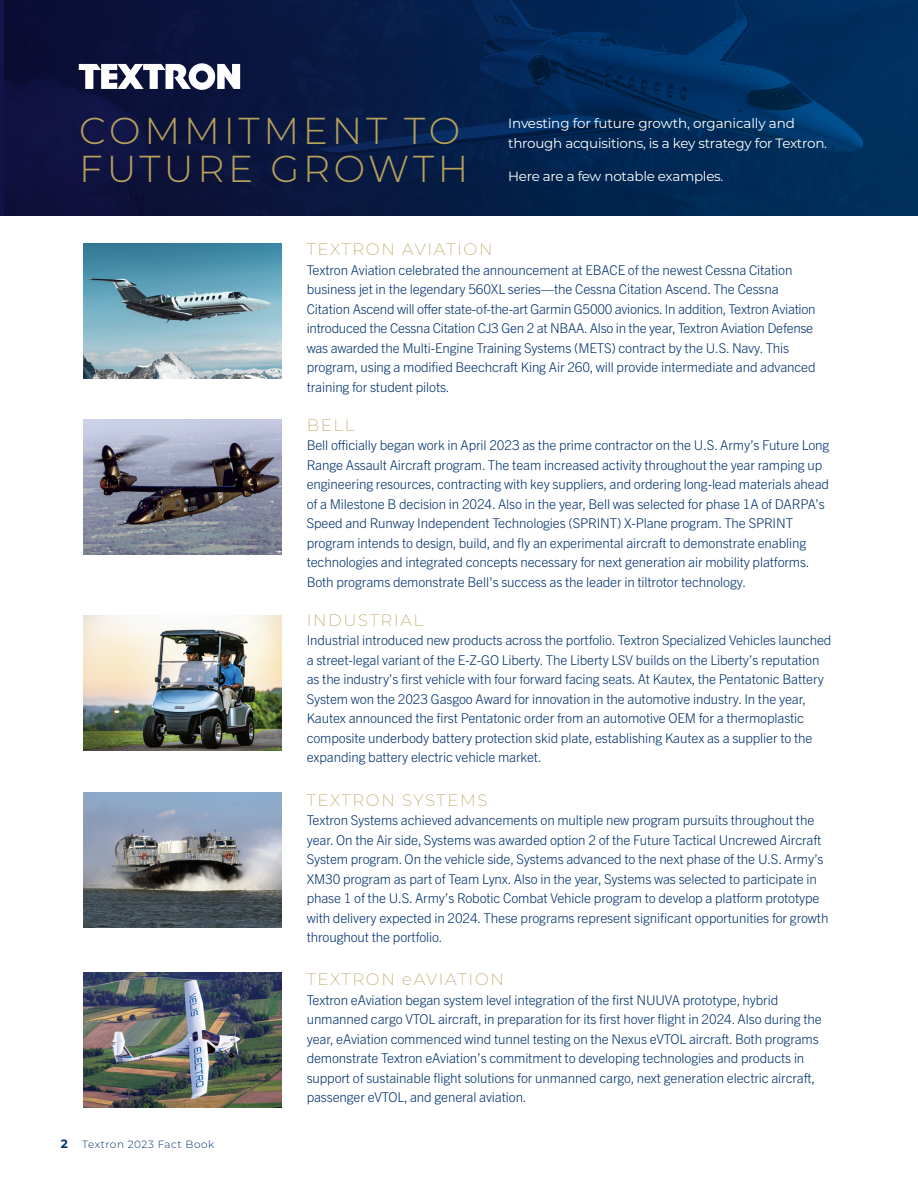
<style>
.page{position:relative;width:918px;height:1188px;background:#fff}
.page>*{position:absolute;margin:0;border:0;box-sizing:border-box;transform-origin:0 0}
.t1{font:300 37.5px/37.5px "Montserrat";letter-spacing:.1em;color:#b6a15c}
.t2{font:200 16.5px "Montserrat";letter-spacing:.1em;color:#b6a15c}
.t3{font:300 13.5px/19.5px "Trade Gothic Next LT Pro";letter-spacing:-.01em;color:#00306d}
.t4{font:13.5px/19.5px "Montserrat";letter-spacing:-.02em;color:#fff}
.t5{font:700 12px "Montserrat";color:#00306d}
.t6{font:300 10.5px "Montserrat";letter-spacing:.05em;color:#00306d}
</style>
<div class="page">
<img style="left:84px;top:243px;width:198px;height:135px">
<img style="left:84px;top:615px;width:198px;height:135px">
<img style="left:84px;top:973px;width:198px;height:135px">
<img style="left:84px;top:793px;width:198px;height:135px">
<img style="left:84px;top:420px;width:198px;height:135px">
<img style="left:4px;top:0;width:914px;height:216px">
<svg style="left:79px;top:63px;width:161px;height:27px"></svg>
<p class="t1" style="left:79px;top:111px;width:391px">COMMITMENT TO<br>FUTURE GROWTH</p>
<p class="t4" style="left:508px;top:113px;width:320px">Investing for future growth, organically and through acquisitions, is a key strategy for Textron.</p>
<p class="t4" style="left:508px;top:166px;width:217px">Here are a few notable examples.</p>
<p class="t5" style="left:61px;top:1135px;width:9px">2</p>
<p class="t6" style="left:82px;top:1137px;width:133px">Textron 2023 Fact Book</p>
<p class="t2" style="left:307px;top:238px;width:187px">TEXTRON AVIATION</p>
<p class="t3" style="left:307px;top:259px;width:510px">Textron Aviation celebrated the announcement at EBACE of the newest Cessna Citation business jet in the legendary 560XL series—the Cessna Citation Ascend. The Cessna Citation Ascend will offer state-of-the-art Garmin G5000 avionics. In addition, Textron Aviation introduced the Cessna Citation CJ3 Gen 2 at NBAA. Also in the year, Textron Aviation Defense was awarded the Multi-Engine Training Systems (METS) contract by the U.S. Navy. This program, using a modified Beechcraft King Air 260, will provide intermediate and advanced training for student pilots.</p>
<p class="t2" style="left:307px;top:414px;width:49px">BELL</p>
<p class="t3" style="left:307px;top:435px;width:524px">Bell officially began work in April 2023 as the prime contractor on the U.S. Army’s Future Long Range Assault Aircraft program. The team increased activity throughout the year ramping up engineering resources, contracting with key suppliers, and ordering long-lead materials ahead of a Milestone B decision in 2024. Also in the year, Bell was selected for phase 1A of DARPA’s Speed and Runway Independent Technologies (SPRINT) X-Plane program. The SPRINT program intends to design, build, and fly an experimental aircraft to demonstrate enabling technologies and integrated concepts necessary for next generation air mobility platforms.<br>Both programs demonstrate Bell’s success as the leader in tiltrotor technology.</p>
<p class="t2" style="left:307px;top:609px;width:118px">INDUSTRIAL</p>
<p class="t3" style="left:307px;top:630px;width:526px">Industrial introduced new products across the portfolio. Textron Specialized Vehicles launched a street-legal variant of the E-Z-GO Liberty. The Liberty LSV builds on the Liberty’s reputation as the industry’s first vehicle with four forward facing seats. At Kautex, the Pentatonic Battery System won the 2023 Gasgoo Award for innovation in the automotive industry. In the year, Kautex announced the first Pentatonic order from an automotive OEM for a thermoplastic composite underbody battery protection skid plate, establishing Kautex as a supplier to the expanding battery electric vehicle market.</p>
<p class="t2" style="left:307px;top:789px;width:182px">TEXTRON SYSTEMS</p>
<p class="t3" style="left:307px;top:809px;width:523px">Textron Systems achieved advancements on multiple new program pursuits throughout the year. On the Air side, Systems was awarded option 2 of the Future Tactical Uncrewed Aircraft System program. On the vehicle side, Systems advanced to the next phase of the U.S. Army’s XM30 program as part of Team Lynx. Also in the year, Systems was selected to participate in phase 1 of the U.S. Army’s Robotic Combat Vehicle program to develop a platform prototype with delivery expected in 2024. These programs represent significant opportunities for growth throughout the portfolio.</p>
<p class="t2" style="left:307px;top:968px;width:199px">TEXTRON eAVIATION</p>
<p class="t3" style="left:307px;top:989px;width:517px">Textron eAviation began system level integration of the first NUUVA prototype, hybrid unmanned cargo VTOL aircraft, in preparation for its first hover flight in 2024. Also during the year, eAviation commenced wind tunnel testing on the Nexus eVTOL aircraft. Both programs demonstrate Textron eAviation’s commitment to developing technologies and products in support of sustainable flight solutions for unmanned cargo, next generation electric aircraft, passenger eVTOL, and general aviation.</p>
</div>
